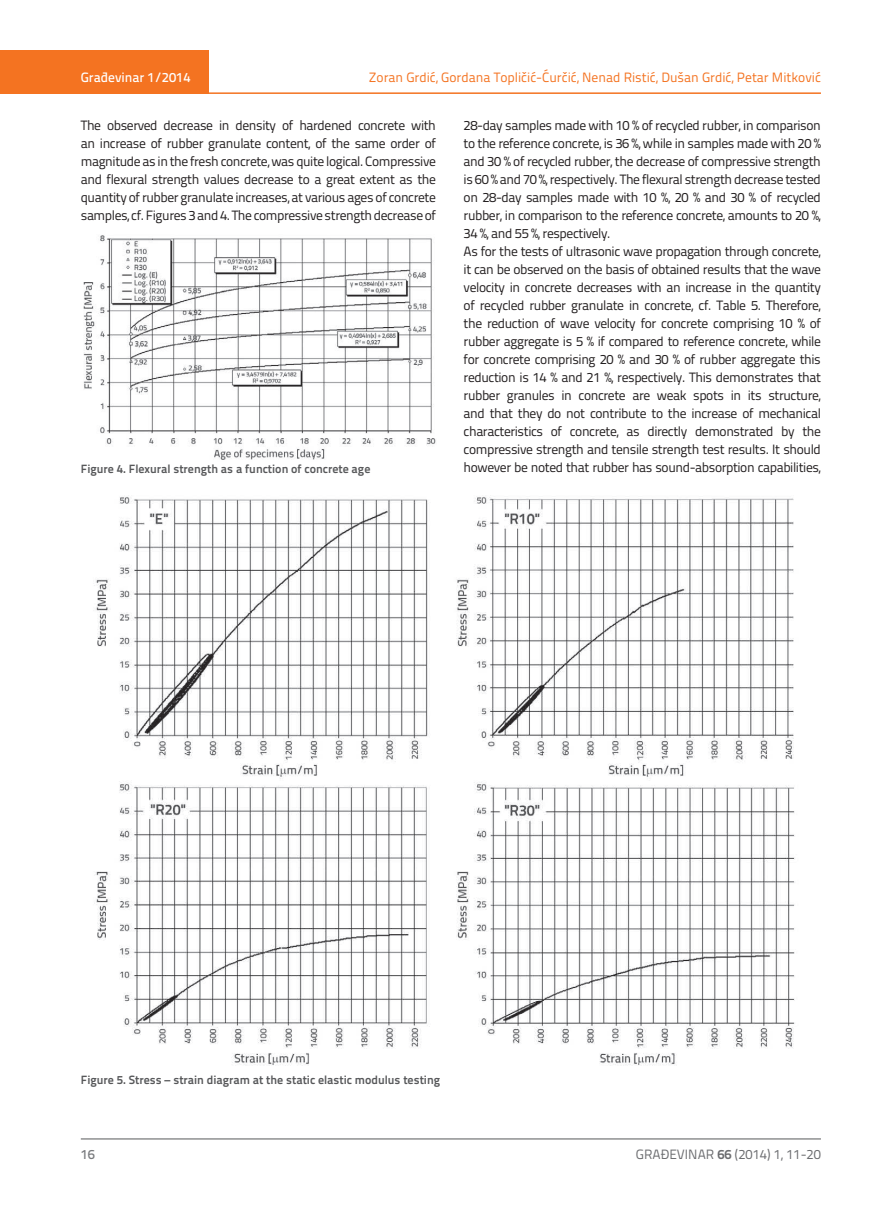
<style>
.page{position:relative;width:872px;height:1212px;background:#fff}
.page>*{position:absolute;margin:0;border:0;box-sizing:border-box;transform-origin:0 0}
.t1{font:13.5px/18px "Titillium Text 22 L";letter-spacing:-.03em;color:#231f20;text-align:justify}
.t2{font:13.5px "Titillium Text 22 L";color:#f47321}
.t3{font:13.5px "Titillium Text 22 L";color:#6c6d70}
.t4{font:500 13.5px "Titillium Text 22 L";color:#fff}
.t5{font:500 13.5px "Titillium Text 22 L";color:#787a7d}
.t6{font:700 12px "Titillium Text 22 L";color:#57585a}
.s1{font-weight:700}
</style>
<div class="page">
<div style="left:0;top:50px;width:208px;height:44px;background:#f47321"></div>
<hr style="left:0;top:92px;width:821px;height:2px;background:#f47321">
<hr style="left:81px;top:1139px;width:740px;height:1px;background:#57585a">
<img style="left:83px;top:235px;width:353px;height:225px">
<img style="left:94px;top:495px;width:701px;height:571px">
<p class="t2" style="left:369px;top:68px;width:453px">Zoran Grdić, Gordana Topličić-Ćurčić, Nenad Ristić, Dušan Grdić, Petar Mitković</p>
<p class="t1" style="left:81px;top:115px;width:357px">The observed decrease in density of hardened concrete with an increase of rubber granulate content, of the same order of magnitude as in the fresh concrete, was quite logical. Compressive and flexural strength values decrease to a great extent as the quantity of rubber granulate increases, at various ages of concrete samples, cf. Figures 3 and 4. The compressive strength decrease of</p>
<p class="t1" style="left:463px;top:115px;width:359px;text-align:left">28-day samples made with 10 % of recycled rubber, in comparison to the reference concrete, is 36 %, while in samples made with 20 % and 30 % of recycled rubber, the decrease of compressive strength is 60 % and 70 %, respectively. The flexural strength decrease tested on 28-day samples made with 10 %, 20 % and 30 % of recycled rubber, in comparison to the reference concrete, amounts to 20 %, 34 %, and 55 %, respectively.<br>As for the tests of ultrasonic wave propagation through concrete, it can be observed on the basis of obtained results that the wave velocity in concrete decreases with an increase in the quantity of recycled rubber granulate in concrete, cf. Table 5. Therefore, the reduction of wave velocity for concrete comprising 10 % of rubber aggregate is 5 % if compared to reference concrete, while for concrete comprising 20 % and 30 % of rubber aggregate this reduction is 14 % and 21 %, respectively. This demonstrates that rubber granules in concrete are weak spots in its structure, and that they do not contribute to the increase of mechanical characteristics of concrete, as directly demonstrated by the compressive strength and tensile strength test results. It should however be noted that rubber has sound-absorption capabilities,</p>
<p class="t4" style="left:81px;top:67px;width:111px">Građevinar 1/2014</p>
<p class="t6" style="left:81px;top:460px;width:291px">Figure 4. Flexural strength as a function of concrete age</p>
<p class="t6" style="left:81px;top:1071px;width:361px">Figure 5. Stress – strain diagram at the static elastic modulus testing</p>
<p class="t5" style="left:81px;top:1144px;width:16px">16</p>
<p class="t3" style="left:636px;top:1144px;width:186px">GRAĐEVINAR <span class="s1">66</span> (2014) 1, 11-20</p>
</div>
